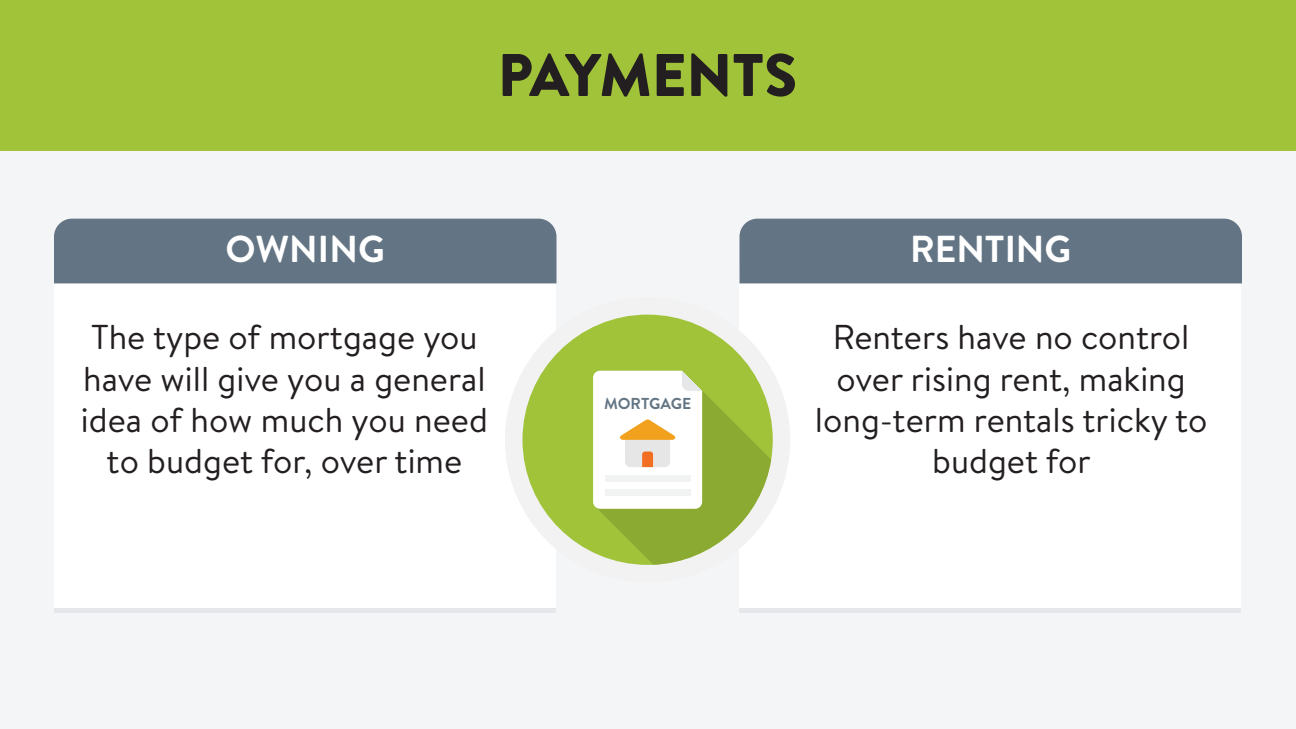
<style>
.page{position:relative;width:1296px;height:729px;background:#f4f5f6}
.page>*{position:absolute;margin:0;border:0;box-sizing:border-box;transform-origin:0 0}
.t1{font:900 60px "Brandon Text";color:#231f20}
.t2{font:700 37.5px "Brandon Text";color:#fff}
.t3{font:34.5px/41.4px "Brandon Text";color:#231f20;text-align:center}
.t4{font:700 15.9px "Brandon Text";color:#647584}
</style>
<div class="page">
<div style="left:54px;top:608px;width:502px;height:5px;background:#e5e7ea"></div>
<div style="left:54px;top:267px;width:502px;height:341px;background:#fff"></div>
<div style="left:740px;top:608px;width:501px;height:5px;background:#e5e7ea"></div>
<div style="left:740px;top:267px;width:501px;height:341px;background:#fff"></div>
<div style="left:54px;top:219px;width:502px;height:64px;background:#637584"></div>
<div style="left:740px;top:219px;width:502px;height:64px;background:#637584"></div>
<div style="left:505px;top:297px;width:285px;height:285px;background:#f2f2f2;border-radius:50%"></div>
<svg style="left:522px;top:315px;width:251px;height:238px;fill:#a1c33a"></svg>
<svg style="left:593px;top:371px;width:178px;height:194px"></svg>
<div style="left:605px;top:489px;width:86px;height:7px;background:#f1f2f2"></div>
<div style="left:605px;top:475px;width:86px;height:7px;background:#f1f2f2"></div>
<div style="left:0;top:0;width:1296px;height:150px;background:#a1c33a"></div>
<h1 class="t1" style="left:498px;top:33px;width:301px">PAYMENTS</h1>
<p class="t2" style="left:225px;top:223px;width:161px">OWNING</p>
<p class="t2" style="left:910px;top:223px;width:163px">RENTING</p>
<p class="t3" style="left:81px;top:315px;width:408px">The type of mortgage you have will give you a general idea of how much you need to budget for, over time</p>
<p class="t3" style="left:815px;top:315px;width:394px">Renters have no control over rising rent, making long-term rentals tricky to budget for</p>
<p class="t4" style="left:604px;top:392px;width:89px">MORTGAGE</p>
</div>
